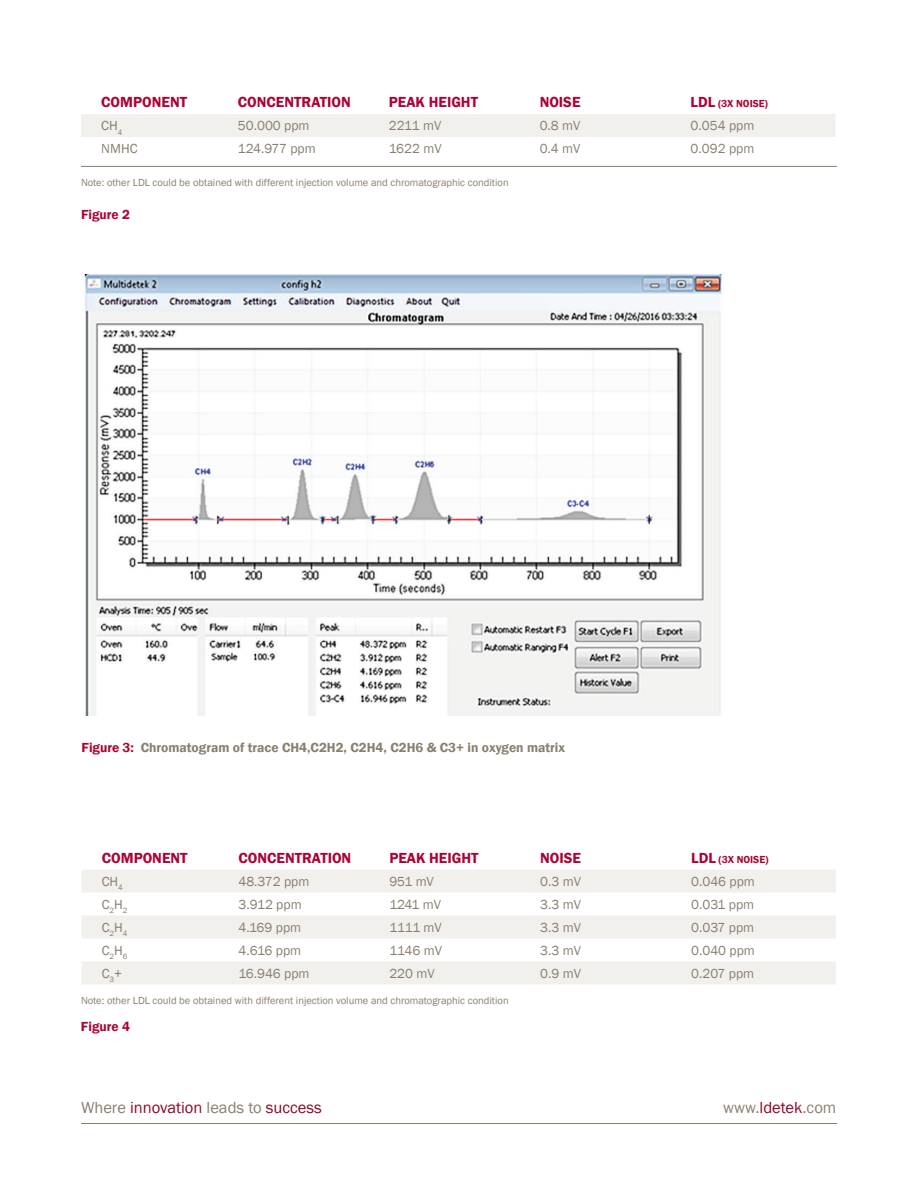
<style>
.page{position:relative;width:918px;height:1188px;background:#fff}
.page>*{position:absolute;margin:0;border:0;box-sizing:border-box;transform-origin:0 0}
.t1{font:16.5px "Franklin Gothic";color:#8b0625}
.t2{font:16.5px "Franklin Gothic";color:#887f6f}
.t3{font:600 15px "Franklin Gothic";color:#ab0333}
.t4{font:13.5px "Franklin Gothic";color:#887f6f}
.t5{font:600 13.5px "Franklin Gothic";color:#887f6f}
.t6{font:600 13.5px "Franklin Gothic";color:#ab0333}
.t7{font:10.5px "Franklin Gothic";color:#887f6f}
.t8{font:600 10.5px "Franklin Gothic";color:#ab0333}
.s1{font-size:15px}
.s2{color:#ab0333}
.s3{color:#887f6f}
.s4{color:#8b0625}
</style>
<div class="page">
<svg style="left:82px;top:870px;width:754px;height:114px;fill:#f1f0ed"></svg>
<img style="left:84px;top:274px;width:638px;height:442px">
<div style="left:81px;top:114px;width:754px;height:23px;background:#f1f0ed"></div>
<hr style="left:81px;top:166px;width:756px;height:1px;background:#887f6f">
<hr style="left:81px;top:1123px;width:756px;height:1px;background:#887f6f">
<p class="t3" style="left:101px;top:93px;width:87px">COMPONENT</p>
<p class="t3" style="left:238px;top:93px;width:114px">CONCENTRATION</p>
<p class="t3" style="left:389px;top:93px;width:91px">PEAK HEIGHT</p>
<p class="t3" style="left:540px;top:93px;width:42px">NOISE</p>
<p class="t8" style="left:691px;top:97px;width:79px"><span class="s1">LDL</span> (3X NOISE)</p>
<p class="t4" style="left:101px;top:117px;width:23px">CH<sub>4</sub></p>
<p class="t4" style="left:238px;top:117px;width:73px">50.000 ppm</p>
<p class="t4" style="left:389px;top:117px;width:54px">2211 mV</p>
<p class="t4" style="left:540px;top:117px;width:42px">0.8 mV</p>
<p class="t4" style="left:691px;top:117px;width:65px">0.054 ppm</p>
<p class="t4" style="left:101px;top:140px;width:38px">NMHC</p>
<p class="t4" style="left:238px;top:140px;width:79px">124.977 ppm</p>
<p class="t4" style="left:389px;top:140px;width:54px">1622 mV</p>
<p class="t4" style="left:540px;top:140px;width:42px">0.4 mV</p>
<p class="t4" style="left:691px;top:140px;width:65px">0.092 ppm</p>
<p class="t7" style="left:81px;top:176px;width:429px">Note: other LDL could be obtained with different injection volume and chromatographic condition</p>
<p class="t6" style="left:81px;top:206px;width:51px">Figure 2</p>
<p class="t5" style="left:82px;top:740px;width:485px"><span class="s2">Figure 3:</span> Chromatogram of trace CH4,C2H2, C2H4, C2H6 &amp; C3+ in oxygen matrix</p>
<p class="t3" style="left:102px;top:849px;width:87px">COMPONENT</p>
<p class="t3" style="left:238px;top:849px;width:114px">CONCENTRATION</p>
<p class="t3" style="left:389px;top:849px;width:91px">PEAK HEIGHT</p>
<p class="t3" style="left:540px;top:849px;width:42px">NOISE</p>
<p class="t8" style="left:691px;top:853px;width:79px"><span class="s1">LDL</span> (3X NOISE)</p>
<p class="t4" style="left:102px;top:873px;width:23px">CH<sub>4</sub></p>
<p class="t4" style="left:238px;top:873px;width:73px">48.372 ppm</p>
<p class="t4" style="left:389px;top:873px;width:46px">951 mV</p>
<p class="t4" style="left:540px;top:873px;width:42px">0.3 mV</p>
<p class="t4" style="left:691px;top:873px;width:65px">0.046 ppm</p>
<p class="t4" style="left:102px;top:896px;width:27px">C<sub>2</sub>H<sub>2</sub></p>
<p class="t4" style="left:238px;top:896px;width:65px">3.912 ppm</p>
<p class="t4" style="left:389px;top:896px;width:53px">1241 mV</p>
<p class="t4" style="left:540px;top:896px;width:42px">3.3 mV</p>
<p class="t4" style="left:691px;top:896px;width:65px">0.031 ppm</p>
<p class="t4" style="left:102px;top:919px;width:27px">C<sub>2</sub>H<sub>4</sub></p>
<p class="t4" style="left:238px;top:919px;width:64px">4.169 ppm</p>
<p class="t4" style="left:389px;top:919px;width:54px">1111 mV</p>
<p class="t4" style="left:540px;top:919px;width:42px">3.3 mV</p>
<p class="t4" style="left:691px;top:919px;width:65px">0.037 ppm</p>
<p class="t4" style="left:102px;top:942px;width:27px">C<sub>2</sub>H<sub>6</sub></p>
<p class="t4" style="left:238px;top:942px;width:64px">4.616 ppm</p>
<p class="t4" style="left:389px;top:942px;width:54px">1146 mV</p>
<p class="t4" style="left:540px;top:942px;width:42px">3.3 mV</p>
<p class="t4" style="left:691px;top:942px;width:65px">0.040 ppm</p>
<p class="t4" style="left:102px;top:965px;width:22px">C<sub>3</sub>+</p>
<p class="t4" style="left:238px;top:965px;width:73px">16.946 ppm</p>
<p class="t4" style="left:389px;top:965px;width:47px">220 mV</p>
<p class="t4" style="left:540px;top:965px;width:42px">0.9 mV</p>
<p class="t4" style="left:691px;top:965px;width:65px">0.207 ppm</p>
<p class="t6" style="left:81px;top:1018px;width:51px">Figure 4</p>
<p class="t7" style="left:81px;top:994px;width:429px">Note: other LDL could be obtained with different injection volume and chromatographic condition</p>
<p class="t1" style="left:81px;top:1098px;width:242px"><span class="s3">Where</span> innovation <span class="s3">leads to</span> success</p>
<p class="t2" style="left:723px;top:1098px;width:115px">www.<span class="s4">ldetek</span>.com</p>
</div>
